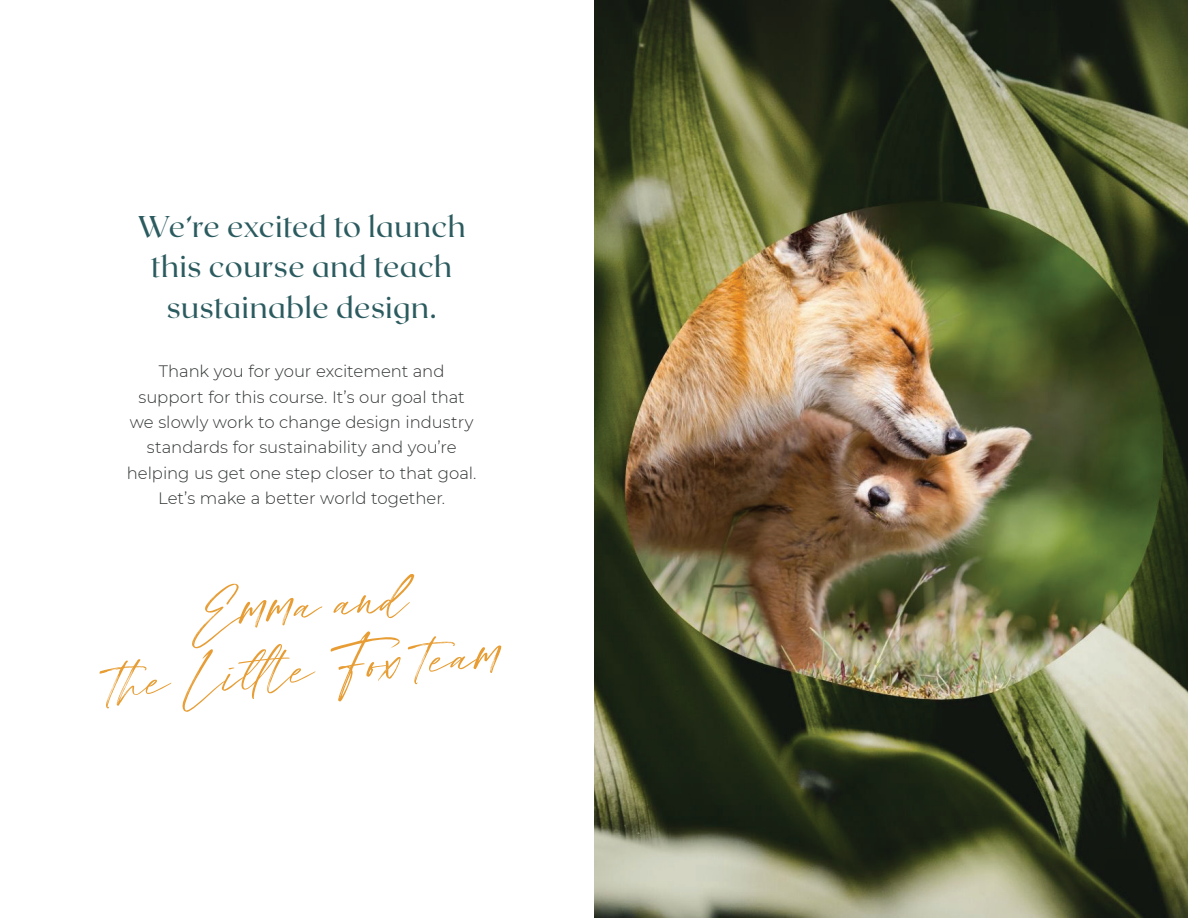
<style>
.page{position:relative;width:1188px;height:918px;background:#fff}
.page>*{position:absolute;margin:0;border:0;box-sizing:border-box;transform-origin:0 0}
.t1{font:85.2px/63.6px "Houstiny Slant";color:#e79d33;text-align:center}
.t2{font:30px/40.5px "Roxborough CF";letter-spacing:.02em;color:#2b5b5f;text-align:center}
.t3{font:300 16.5px/25.5px "Montserrat";color:#313434;text-align:center}
</style>
<div class="page">
<img style="left:594px;top:0;width:594px;height:918px">
<h2 class="t2" style="left:138px;top:206px;width:329px">We’re excited to launch this course and teach sustainable design.</h2>
<p class="t3" style="left:127px;top:358px;width:351px">Thank you for your excitement and support for this course. It’s our goal that we slowly work to change design industry standards for sustainability and you’re helping us get one step closer to that goal.<br>Let’s make a better world together.</p>
<h1 class="t1" style="left:97px;top:595px;width:394px;rotate:-5deg">Emma and<br>the Litt le Fox team</h1>
</div>
